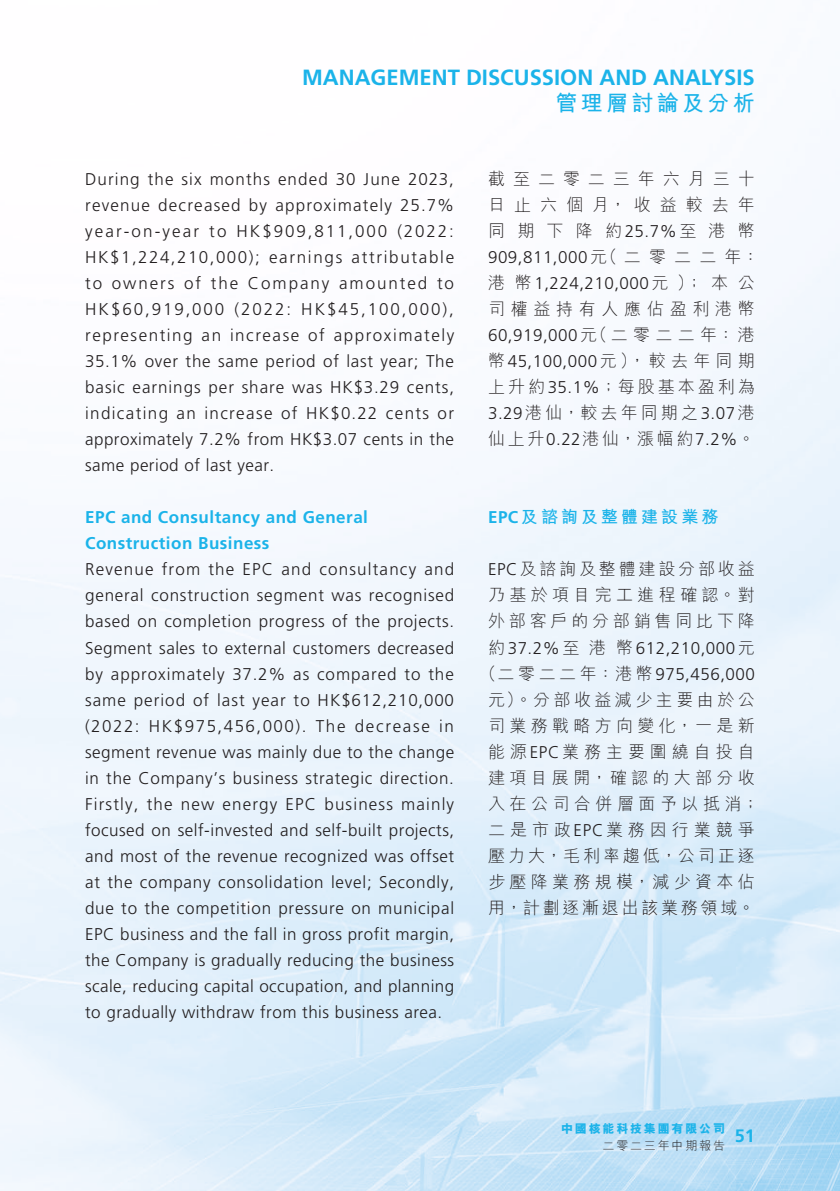
<style>
.page{position:relative;width:840px;height:1191px;background:#fff}
.page>*{position:absolute;margin:0;border:0;box-sizing:border-box;transform-origin:0 0}
.t1{font:700 22px "Frutiger LT Std";color:#1bb3e9}
.t2{font:700 22px "M Hei HK";letter-spacing:.15em;color:#1bb3e9}
._00_Body_text{font:300 17px/26px "Frutiger LT Std";letter-spacing:.03em;color:#231f20;text-align:justify}
._00_Body_text-2{font:300 17px/26px "M Hei HK";letter-spacing:.255em;color:#231f20;text-align:center}
._00_Body_text-3{font:300 17px/26px "M Hei HK";letter-spacing:.335em;color:#231f20}
._02_Heading_2{font:700 17px/26px "Frutiger LT Std";letter-spacing:.03em;color:#1bb3e9}
._02_Heading_2-2{font:700 17px "M Hei HK";letter-spacing:.18em;color:#1bb3e9}
.t3{font:800 12px/17px "M Hei HK";letter-spacing:.15em;color:#1bb3e9}
.s1{font-family:"Frutiger LT Std"}
.s2{font-weight:300;color:#231f20}
</style>
<div class="page">
<img style="left:0;top:243px;width:839px;height:948px">
<p class="t1" style="left:302px;top:64px;width:454px">MANAGEMENT DISCUSSION AND ANALYSIS</p>
<p class="t2" style="left:555px;top:87px;width:201px">管理層討論及分析</p>
<p class="_00_Body_text" style="left:85px;top:167px;width:370px">During the six months ended 30 June 2023, revenue decreased by approximately 25.7% year-on-year to HK$909,811,000 (2022:<br>HK$1,224,210,000); earnings attributable to owners of the Company amounted to HK$60,919,000 (2022: HK$45,100,000), representing an increase of approximately 35.1% over the same period of last year; The basic earnings per share was HK$3.29 cents, indicating an increase of HK$0.22 cents or approximately 7.2% from HK$3.07 cents in the same period of last year.</p>
<p class="_02_Heading_2" style="left:85px;top:504px;width:284px">EPC and Consultancy and General<br>Construction Business</p>
<p class="_00_Body_text" style="left:85px;top:557px;width:370px">Revenue from the EPC and consultancy and general construction segment was recognised based on completion progress of the projects.<br>Segment sales to external customers decreased by approximately 37.2% as compared to the same period of last year to HK$612,210,000 (2022: HK$975,456,000). The decrease in segment revenue was mainly due to the change in the Company’s business strategic direction.<br>Firstly, the new energy EPC business mainly focused on self-invested and self-built projects, and most of the revenue recognized was offset at the company consolidation level; Secondly, due to the competition pressure on municipal EPC business and the fall in gross profit margin, the Company is gradually reducing the business scale, reducing capital occupation, and planning to gradually withdraw from this business area.</p>
<p class="_00_Body_text-3" style="left:488px;top:166px;width:272px">截至二零二三年六月三十日止六個月，收益較去年同 期 下 降 約<span class="s1">25.7%</span>至 港 幣<br><span class="s1">909,811,000</span>元（二零二二年：港幣<span class="s1">1,224,210,000</span>元）；本公司權益持有人應佔盈利港幣<br><span class="s1">60,919,000</span>元（二零二二年：港幣<span class="s1">45,100,000</span>元），較去年同期上升約<span class="s1">35.1%</span>；每股基本盈利為<br><span class="s1">3.29</span>港仙，較去年同期之<span class="s1">3.07</span>港仙上升<span class="s1">0.22</span>港仙，漲幅約<span class="s1">7.2%</span>。</p>
<p class="_02_Heading_2-2" style="left:488px;top:505px;width:232px"><span class="s1">EPC</span>及諮詢及整體建設業務</p>
<p class="_00_Body_text-2" style="left:479px;top:556px;width:281px"><span class="s1">EPC</span>及諮詢及整體建設分部收益乃基於項目完工進程確認。對外部客戶的分部銷售同比下降約<span class="s1">37.2%</span>至港幣<span class="s1">612,210,000</span>元（二零二二年：港幣<span class="s1">975,456,000</span>元）。分部收益減少主要由於公司業務戰略方向變化，一是新能源<span class="s1">EPC</span>業務主要圍繞自投自建項目展開，確認的大部分收入在公司合併層面予以抵消；二是市政<span class="s1">EPC</span>業務因行業競爭壓力大，毛利率趨低，公司正逐步壓降業務規模，減少資本佔用，計劃逐漸退出該業務領域。</p>
<p class="t3" style="left:602px;top:1119px;width:154px;text-indent:-41px">中國核能科技集團有限公司<br><span class="s2">二零二三年中期報告</span> <sup>51</sup></p>
</div>
